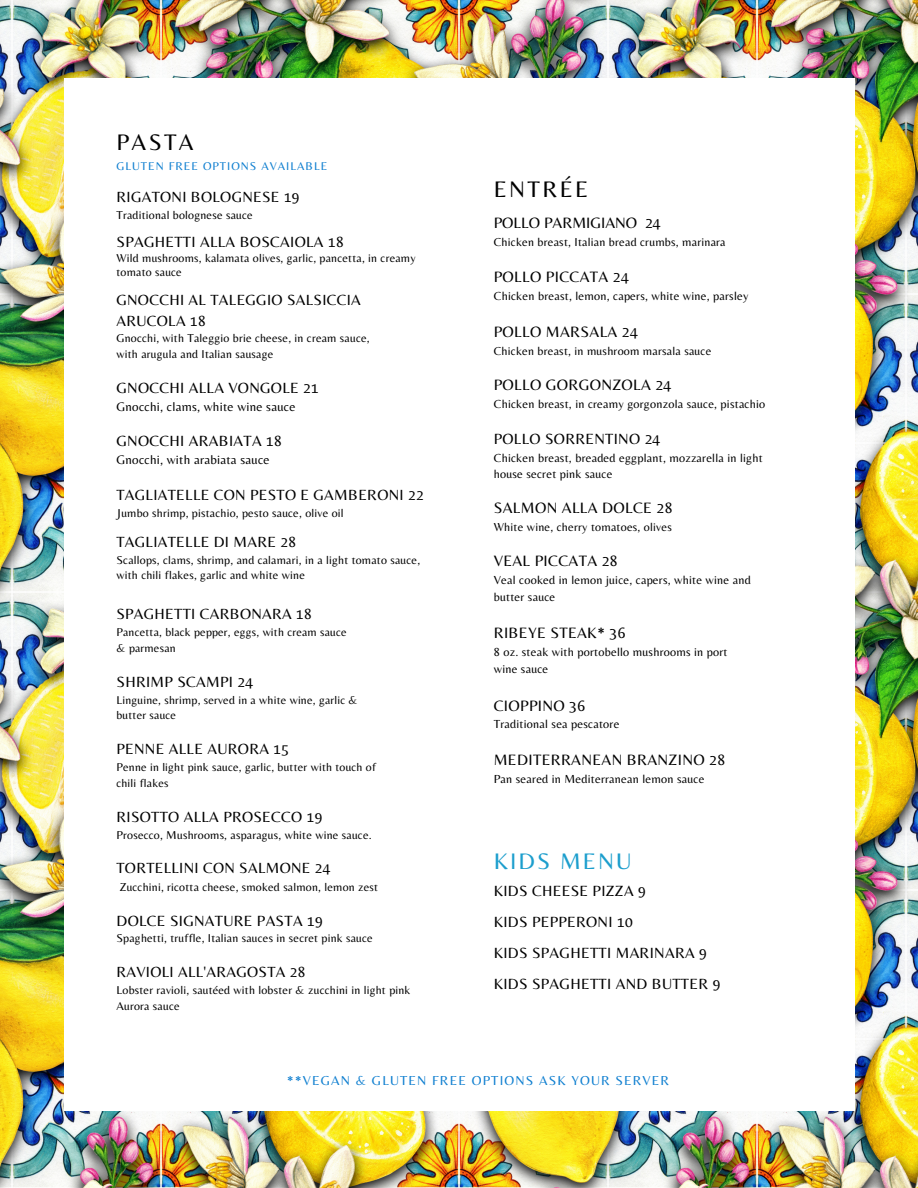
<style>
.page{position:relative;width:918px;height:1188px;background:#fff}
.page>*{position:absolute;margin:0;border:0;box-sizing:border-box;transform-origin:0 0}
.t1{font:23.4px "Belleza";letter-spacing:.1em;color:#000}
.t2{font:23.4px "Belleza";letter-spacing:.085em;color:#1c9ecd}
.t3{font:15.6px "Belleza";letter-spacing:.02em;color:#000}
.t4{font:15.6px "Belleza";color:#000}
.t5{font:15.3px "Belleza";letter-spacing:.02em;color:#000}
.t6{font:13.5px "Belleza";letter-spacing:.085em;color:#0f7fd0}
.t7{font:12.9px "Belleza";letter-spacing:.02em;color:#000}
.t8{font:12.15px/16px "Belleza";letter-spacing:.02em;color:#000}
.t9{font:12px "Belleza";letter-spacing:.02em;color:#000}
.t10{font:11.85px/15.6px "Belleza";letter-spacing:.02em;color:#000}
.t11{font:11.7px "Belleza";letter-spacing:.085em;color:#0f7fd0}
</style>
<div class="page">
<img style="left:0;top:0;width:918px;height:1188px">
<div style="left:64px;top:78px;width:790px;height:1032px;background:#fff"></div>
<p class="t1" style="left:116px;top:128px;width:79px">PASTA</p>
<p class="t11" style="left:116px;top:159px;width:212px">GLUTEN FREE OPTIONS AVAILABLE</p>
<p class="t5" style="left:116px;top:188px;width:185px">RIGATONI BOLOGNESE 19</p>
<p class="t10" style="left:116px;top:207px;width:138px">Traditional bolognese sauce</p>
<p class="t5" style="left:116px;top:233px;width:229px">SPAGHETTI ALLA BOSCAIOLA 18</p>
<p class="t10" style="left:116px;top:251px;width:301px;line-height:13.6px">Wild mushrooms, kalamata olives, garlic, pancetta, in creamy tomato sauce</p>
<p class="t5" style="left:116px;top:291px;width:246px">GNOCCHI AL TALEGGIO SALSICCIA</p>
<p class="t5" style="left:116px;top:311px;width:91px">ARUCOLA 18</p>
<p class="t10" style="left:116px;top:330px;width:255px">Gnocchi, with Taleggio brie cheese, in cream sauce,</p>
<p class="t10" style="left:116px;top:346px;width:158px">with arugula and Italian sausage</p>
<p class="t5" style="left:116px;top:379px;width:204px">GNOCCHI ALLA VONGOLE 21</p>
<p class="t7" style="left:116px;top:399px;width:180px">Gnocchi, clams, white wine sauce</p>
<p class="t5" style="left:116px;top:432px;width:167px">GNOCCHI ARABIATA 18</p>
<p class="t7" style="left:116px;top:452px;width:155px">Gnocchi, with arabiata sauce</p>
<p class="t5" style="left:116px;top:486px;width:309px">TAGLIATELLE CON PESTO E GAMBERONI 22</p>
<p class="t10" style="left:116px;top:505px;width:229px">Jumbo shrimp, pistachio, pesto sauce, olive oil</p>
<p class="t5" style="left:116px;top:533px;width:181px">TAGLIATELLE DI MARE 28</p>
<p class="t10" style="left:116px;top:552px;width:305px">Scallops, clams, shrimp, and calamari, in a light tomato sauce, with chili flakes, garlic and white wine</p>
<p class="t5" style="left:116px;top:605px;width:197px">SPAGHETTI CARBONARA 18</p>
<p class="t10" style="left:116px;top:624px;width:232px">Pancetta, black pepper, eggs, with cream sauce</p>
<p class="t10" style="left:116px;top:640px;width:61px">&amp; parmesan</p>
<p class="t5" style="left:116px;top:673px;width:138px">SHRIMP SCAMPI 24</p>
<p class="t10" style="left:116px;top:692px;width:243px">Linguine, shrimp, served in a white wine, garlic &amp;</p>
<p class="t10" style="left:116px;top:707px;width:61px">butter sauce</p>
<p class="t5" style="left:116px;top:740px;width:174px">PENNE ALLE AURORA 15</p>
<p class="t10" style="left:116px;top:759px;width:261px">Penne in light pink sauce, garlic, butter with touch of</p>
<p class="t10" style="left:116px;top:775px;width:54px">chili flakes</p>
<p class="t5" style="left:116px;top:808px;width:207px">RISOTTO ALLA PROSECCO 19</p>
<p class="t10" style="left:116px;top:827px;width:257px">Prosecco, Mushrooms, asparagus, white wine sauce.</p>
<p class="t5" style="left:116px;top:859px;width:215px">TORTELLINI CON SALMONE 24</p>
<p class="t10" style="left:120px;top:879px;width:260px">Zucchini, ricotta cheese, smoked salmon, lemon zest</p>
<p class="t5" style="left:116px;top:912px;width:208px">DOLCE SIGNATURE PASTA 19</p>
<p class="t10" style="left:116px;top:930px;width:258px">Spaghetti, truffle, Italian sauces in secret pink sauce</p>
<p class="t5" style="left:116px;top:962px;width:190px">RAVIOLI ALL'ARAGOSTA 28</p>
<p class="t10" style="left:116px;top:982px;width:296px">Lobster ravioli, sautéed with lobster &amp; zucchini in light pink<br>Aurora sauce</p>
<p class="t1" style="left:494px;top:176px;width:96px">ENTRÉE</p>
<p class="t4" style="left:494px;top:214px;width:168px">POLLO PARMIGIANO 24</p>
<p class="t9" style="left:494px;top:235px;width:233px">Chicken breast, Italian bread crumbs, marinara</p>
<p class="t3" style="left:494px;top:268px;width:137px">POLLO PICCATA 24</p>
<p class="t8" style="left:494px;top:288px;width:256px">Chicken breast, lemon, capers, white wine, parsley</p>
<p class="t3" style="left:494px;top:323px;width:146px">POLLO MARSALA 24</p>
<p class="t9" style="left:494px;top:344px;width:219px">Chicken breast, in mushroom marsala sauce</p>
<p class="t3" style="left:494px;top:376px;width:179px">POLLO GORGONZOLA 24</p>
<p class="t8" style="left:494px;top:396px;width:273px">Chicken breast, in creamy gorgonzola sauce, pistachio</p>
<p class="t5" style="left:494px;top:429px;width:168px">POLLO SORRENTINO 24</p>
<p class="t8" style="left:494px;top:449px;width:270px">Chicken breast, breaded eggplant, mozzarella in light house secret pink sauce</p>
<p class="t3" style="left:494px;top:498px;width:180px">SALMON ALLA DOLCE 28</p>
<p class="t9" style="left:494px;top:519px;width:180px">White wine, cherry tomatoes, olives</p>
<p class="t3" style="left:494px;top:551px;width:125px">VEAL PICCATA 28</p>
<p class="t8" style="left:494px;top:571px;width:259px">Veal cooked in lemon juice, capers, white wine and</p>
<p class="t8" style="left:494px;top:588px;width:63px">butter sauce</p>
<p class="t3" style="left:494px;top:623px;width:133px">RIBEYE STEAK* 36</p>
<p class="t8" style="left:494px;top:643px;width:235px">8 oz. steak with portobello mushrooms in port</p>
<p class="t8" style="left:494px;top:660px;width:56px">wine sauce</p>
<p class="t3" style="left:494px;top:696px;width:93px">CIOPPINO 36</p>
<p class="t8" style="left:494px;top:715px;width:127px">Traditional sea pescatore</p>
<p class="t3" style="left:494px;top:750px;width:233px">MEDITERRANEAN BRANZINO 28</p>
<p class="t8" style="left:494px;top:770px;width:212px">Pan seared in Mediterranean lemon sauce</p>
<p class="t2" style="left:494px;top:847px;width:139px">KIDS MENU</p>
<p class="t5" style="left:494px;top:882px;width:154px">KIDS CHEESE PIZZA 9</p>
<p class="t5" style="left:494px;top:913px;width:140px">KIDS PEPPERONI 10</p>
<p class="t5" style="left:494px;top:944px;width:215px">KIDS SPAGHETTI MARINARA 9</p>
<p class="t5" style="left:494px;top:974px;width:228px">KIDS SPAGHETTI AND BUTTER 9</p>
<p class="t6" style="left:287px;top:1073px;width:384px">**VEGAN &amp; GLUTEN FREE OPTIONS ASK YOUR SERVER</p>
</div>
